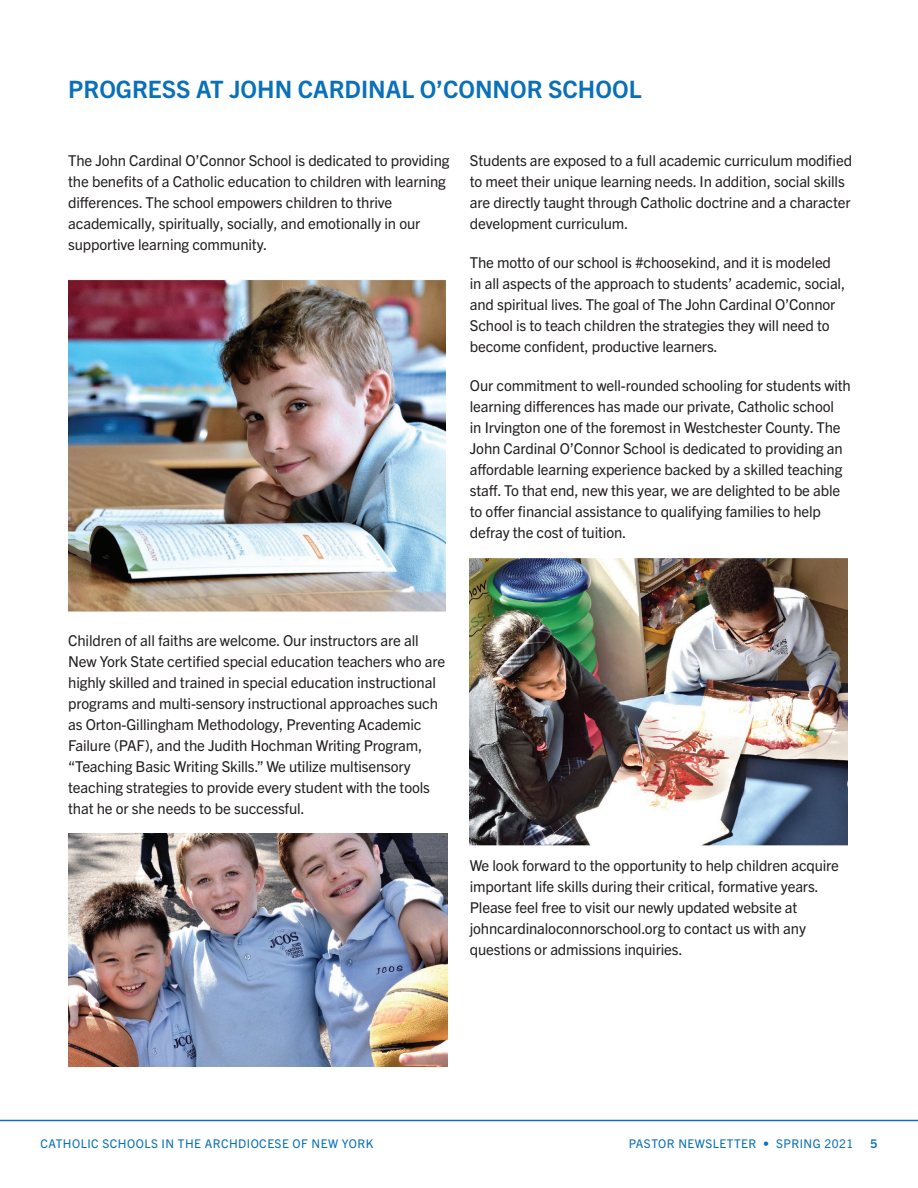
<style>
.page{position:relative;width:918px;height:1188px;background:#fff}
.page>*{position:absolute;margin:0;border:0;box-sizing:border-box;transform-origin:0 0}
.t1{font:700 24px "Trade Gothic Next LT Pro";color:#0970b9}
.t2{font:15px/21px "Trade Gothic Next LT Pro";letter-spacing:-.01em;color:#231f20}
.t3{font:12px "Trade Gothic Next LT Pro";letter-spacing:.04em;color:#0970b9}
.t4{font:700 12px "Trade Gothic Next LT Pro";color:#0970b9}
</style>
<div class="page">
<hr style="left:0;top:1120px;width:918px;height:1px;background:#0970b9">
<img style="left:68px;top:279px;width:378px;height:333px">
<img style="left:68px;top:833px;width:379px;height:233px">
<img style="left:470px;top:558px;width:378px;height:288px">
<h1 class="t1" style="left:68px;top:72px;width:575px">PROGRESS AT JOHN CARDINAL O’CONNOR SCHOOL</h1>
<p class="t2" style="left:68px;top:149px;width:383px">The John Cardinal O’Connor School is dedicated to providing the benefits of a Catholic education to children with learning differences. The school empowers children to thrive academically, spiritually, socially, and emotionally in our supportive learning community.</p>
<p class="t2" style="left:470px;top:149px;width:384px">Students are exposed to a full academic curriculum modified to meet their unique learning needs. In addition, social skills are directly taught through Catholic doctrine and a character development curriculum.</p>
<p class="t2" style="left:470px;top:251px;width:377px">The motto of our school is #choosekind, and it is modeled in all aspects of the approach to students’ academic, social, and spiritual lives. The goal of The John Cardinal O’Connor School is to teach children the strategies they will need to become confident, productive learners.</p>
<p class="t2" style="left:470px;top:374px;width:383px">Our commitment to well-rounded schooling for students with learning differences has made our private, Catholic school<br>in Irvington one of the foremost in Westchester County. The John Cardinal O’Connor School is dedicated to providing an affordable learning experience backed by a skilled teaching staff. To that end, new this year, we are delighted to be able to offer financial assistance to qualifying families to help defray the cost of tuition.</p>
<p class="t2" style="left:68px;top:629px;width:378px">Children of all faiths are welcome. Our instructors are all New York State certified special education teachers who are highly skilled and trained in special education instructional programs and multi-sensory instructional approaches such as Orton-Gillingham Methodology, Preventing Academic Failure (PAF), and the Judith Hochman Writing Program, “Teaching Basic Writing Skills.” We utilize multisensory teaching strategies to provide every student with the tools that he or she needs to be successful.</p>
<p class="t2" style="left:470px;top:854px;width:371px">We look forward to the opportunity to help children acquire important life skills during their critical, formative years.<br>Please feel free to visit our newly updated website at johncardinaloconnorschool.org to contact us with any questions or admissions inquiries.</p>
<p class="t3" style="left:40px;top:1135px;width:334px">CATHOLIC SCHOOLS IN THE ARCHDIOCESE OF NEW YORK</p>
<p class="t3" style="left:629px;top:1135px;width:226px">PASTOR NEWSLETTER • SPRING 2021</p>
<p class="t4" style="left:871px;top:1135px;width:8px">5</p>
</div>
